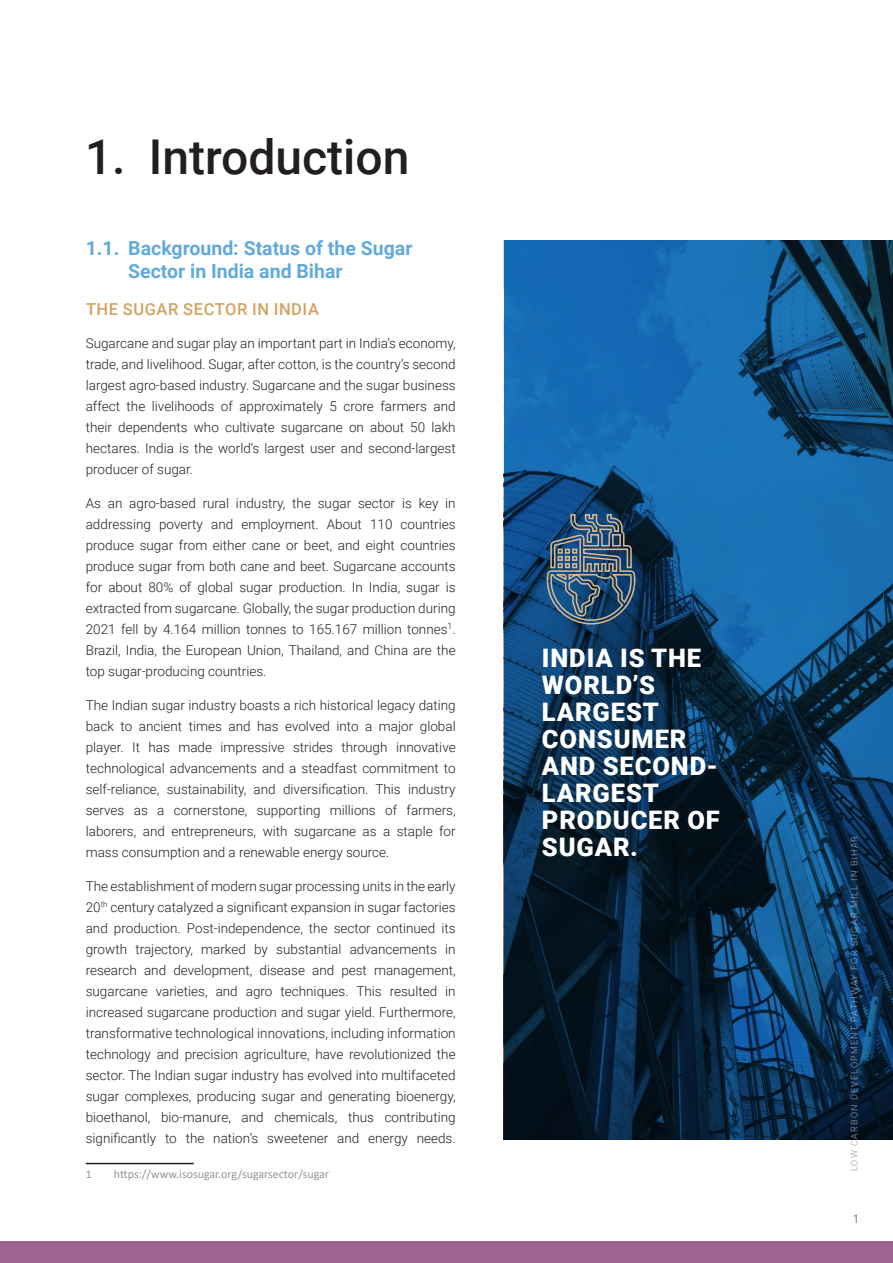
<style>
.page{position:relative;width:893px;height:1263px;background:#fff}
.page>*{position:absolute;margin:0;border:0;box-sizing:border-box;transform-origin:0 0}
.t1{font:500 48px "Roboto";color:#241f1f}
.t2{font:900 25.5px/27px "Roboto";letter-spacing:.035em;color:#fff}
.t3{font:700 19.5px/23.4px "Roboto";color:#61aadb}
.t4{font:500 16.5px "Roboto";letter-spacing:.035em;color:#d2a263}
.t5{font:300 13.5px/21px "Roboto";color:#241f1f;text-align:justify}
.t6{font:12px "Calibri";color:#969698}
.t7{font:500 12px "Roboto";color:#969698}
.t8{font:300 9px "Roboto";letter-spacing:.135em;color:#969698}
</style>
<div class="page">
<div style="left:0;top:1242px;width:893px;height:21px;background:#9f6291"></div>
<hr style="left:86px;top:1163px;width:108px;height:1px;background:#241f1f">
<svg style="left:504px;top:240px;width:389px;height:900px;background:#0e426c"></svg>
<svg style="left:546px;top:513px;width:90px;height:112px;background:#405d76"></svg>
<h1 class="t1" style="left:85px;top:124px;width:326px">1. Introduction</h1>
<h3 class="t3" style="left:128px;top:236px;width:286px;text-indent:-43px">1.1. Background: Status of the Sugar<br>Sector in India and Bihar</h3>
<p class="t4" style="left:86px;top:297px;width:234px">THE SUGAR SECTOR IN INDIA</p>
<p class="t5" style="left:86px;top:333px;width:371px">Sugarcane and sugar play an important part in India’s economy, trade, and livelihood. Sugar, after cotton, is the country’s second largest agro-based industry. Sugarcane and the sugar business affect the livelihoods of approximately 5 crore farmers and their dependents who cultivate sugarcane on about 50 lakh hectares. India is the world’s largest user and second-largest producer of sugar.</p>
<p class="t5" style="left:86px;top:492px;width:371px">As an agro-based rural industry, the sugar sector is key in addressing poverty and employment. About 110 countries produce sugar from either cane or beet, and eight countries produce sugar from both cane and beet. Sugarcane accounts for about 80% of global sugar production. In India, sugar is extracted from sugarcane. Globally, the sugar production during 2021 fell by 4.164 million tonnes to 165.167 million tonnes<sup>1</sup>.<br>Brazil, India, the European Union, Thailand, and China are the top sugar-producing countries.</p>
<p class="t5" style="left:86px;top:694px;width:371px">The Indian sugar industry boasts a rich historical legacy dating back to ancient times and has evolved into a major global player. It has made impressive strides through innovative technological advancements and a steadfast commitment to self-reliance, sustainability, and diversification. This industry serves as a cornerstone, supporting millions of farmers, laborers, and entrepreneurs, with sugarcane as a staple for mass consumption and a renewable energy source.</p>
<p class="t5" style="left:86px;top:875px;width:371px">The establishment of modern sugar processing units in the early 20<sup>th</sup> century catalyzed a significant expansion in sugar factories and production. Post-independence, the sector continued its growth trajectory, marked by substantial advancements in research and development, disease and pest management, sugarcane varieties, and agro techniques. This resulted in increased sugarcane production and sugar yield. Furthermore, transformative technological innovations, including information technology and precision agriculture, have revolutionized the sector. The Indian sugar industry has evolved into multifaceted sugar complexes, producing sugar and generating bioenergy, bioethanol, bio-manure, and chemicals, thus contributing significantly to the nation’s sweetener and energy needs.</p>
<p class="t6" style="left:86px;top:1165px;width:8px">1</p>
<p class="t6" style="left:114px;top:1165px;width:217px">https://www.isosugar.org/sugarsector/sugar</p>
<h2 class="t2" style="left:542px;top:643px;width:179px">INDIA IS THE<br>WORLD’S<br>LARGEST<br>CONSUMER<br>AND SECOND-<br>LARGEST<br>PRODUCER OF<br>SUGAR.</h2>
<p class="t8" style="left:848px;top:1171px;width:337px;rotate:-90deg">LOW CARBON DEVELOPMENT PATHWAY FOR SUGAR MILL IN BIHAR</p>
<p class="t7" style="left:852px;top:1211px;width:8px">1</p>
</div>
